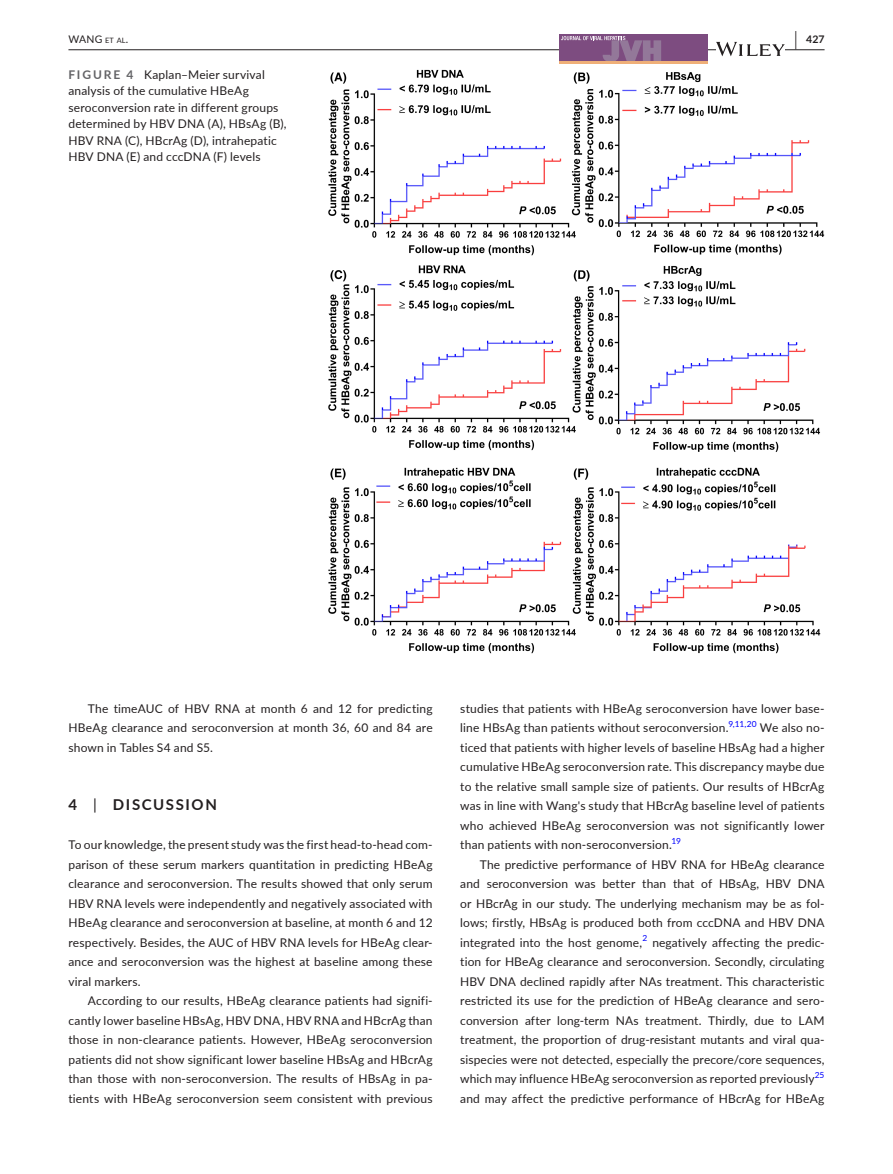
<style>
.page{position:relative;width:893px;height:1174px;background:#fff}
.page>*{position:absolute;margin:0;border:0;box-sizing:border-box;transform-origin:0 0}
.t1{font:700 15px "Lato";letter-spacing:.11em;color:#231f20}
.t2{font:12px/19.5px "Lato";letter-spacing:.015em;color:#231f20;text-align:justify}
.t3{font:10.5px "Lato";color:#231f20}
.t4{font:700 10.5px "Lato";color:#231f20}
.t5{font:8.4px "Lato";color:#00f}
.s1{font-size:7.35px}
.s2{font-size:19.5px}
.s3{font-weight:700;color:#636366}
.s4{font-weight:400}
</style>
<div class="page">
<hr style="left:68px;top:49px;width:756px;height:1px;background:#231f20">
<div style="left:559px;top:34px;width:149px;height:30px;background:#7d4c80"></div>
<svg style="left:561px;top:36px;width:100px;height:26px"></svg>
<hr style="left:559px;top:62px;width:149px;height:2px;background:#efaf78">
<svg style="left:716px;top:42px;width:69px;height:14px"></svg>
<img style="left:328px;top:69px;width:496px;height:584px">
<p class="t3" style="left:68px;top:31px;width:61px">WANG <span class="s1">et al</span>.</p>
<p class="t4" style="left:795px;top:31px;width:31px"><span class="s2">|</span> 427</p>
<p class="t2" style="left:68px;top:66px;width:219px;line-height:16.5px;text-align:left"><span class="s3">FIGURE 4</span> Kaplan–Meier survival analysis of the cumulative HBeAg seroconversion rate in different groups determined by HBV DNA (A), HBsAg (B), HBV RNA (C), HBcrAg (D), intrahepatic HBV DNA (E) and cccDNA (F) levels</p>
<p class="t2" style="left:68px;top:698px;width:366px;text-indent:20px">The timeAUC of HBV RNA at month 6 and 12 for predicting HBeAg clearance and seroconversion at month 36, 60 and 84 are shown in Tables S4 and S5.</p>
<p class="t1" style="left:68px;top:794px;width:150px">4 <span class="s4">|</span> DISCUSSION</p>
<p class="t2" style="left:68px;top:834px;width:366px">To our knowledge, the present study was the first head-to-head com&shy;parison of these serum markers quantitation in predicting HBeAg clearance and seroconversion. The results showed that only serum HBV RNA levels were independently and negatively associated with HBeAg clearance and seroconversion at baseline, at month 6 and 12 respectively. Besides, the AUC of HBV RNA levels for HBeAg clear&shy;ance and seroconversion was the highest at baseline among these viral markers.</p>
<p class="t2" style="left:68px;top:990px;width:366px;text-indent:20px">According to our results, HBeAg clearance patients had signifi&shy;cantly lower baseline HBsAg, HBV DNA, HBV RNA and HBcrAg than those in non-clearance patients. However, HBeAg seroconversion patients did not show significant lower baseline HBsAg and HBcrAg than those with non-seroconversion. The results of HBsAg in pa&shy;tients with HBeAg seroconversion seem consistent with previous</p>
<p class="t2" style="left:460px;top:698px;width:366px">studies that patients with HBeAg seroconversion have lower base&shy;line HBsAg than patients without seroconversion.</p>
<p class="t5" style="left:728px;top:718px;width:30px">9,11,20</p>
<p class="t2" style="left:460px;top:717px;width:366px;text-indent:300px">We also no&shy;ticed that patients with higher levels of baseline HBsAg had a higher cumulative HBeAg seroconversion rate. This discrepancy maybe due to the relative small sample size of patients. Our results of HBcrAg was in line with Wang's study that HBcrAg baseline level of patients who achieved HBeAg seroconversion was not significantly lower than patients with non-seroconversion.<sup>19</sup></p>
<p class="t2" style="left:460px;top:854px;width:366px;text-indent:20px">The predictive performance of HBV RNA for HBeAg clearance and seroconversion was better than that of HBsAg, HBV DNA or HBcrAg in our study. The underlying mechanism may be as fol&shy;lows; firstly, HBsAg is produced both from cccDNA and HBV DNA integrated into the host genome,</p>
<p class="t5" style="left:642px;top:932px;width:6px">2</p>
<p class="t2" style="left:460px;top:932px;width:366px;text-indent:192px">negatively affecting the predic&shy;tion for HBeAg clearance and seroconversion. Secondly, circulating HBV DNA declined rapidly after NAs treatment. This characteristic restricted its use for the prediction of HBeAg clearance and sero&shy;conversion after long-term NAs treatment. Thirdly, due to LAM treatment, the proportion of drug-resistant mutants and viral qua&shy;sispecies were not detected, especially the precore/core sequences, which may influence HBeAg seroconversion as reported previously</p>
<p class="t5" style="left:815px;top:1069px;width:11px">25</p>
<p class="t2" style="left:460px;top:1088px;width:366px">and may affect the predictive performance of HBcrAg for HBeAg</p>
</div>
